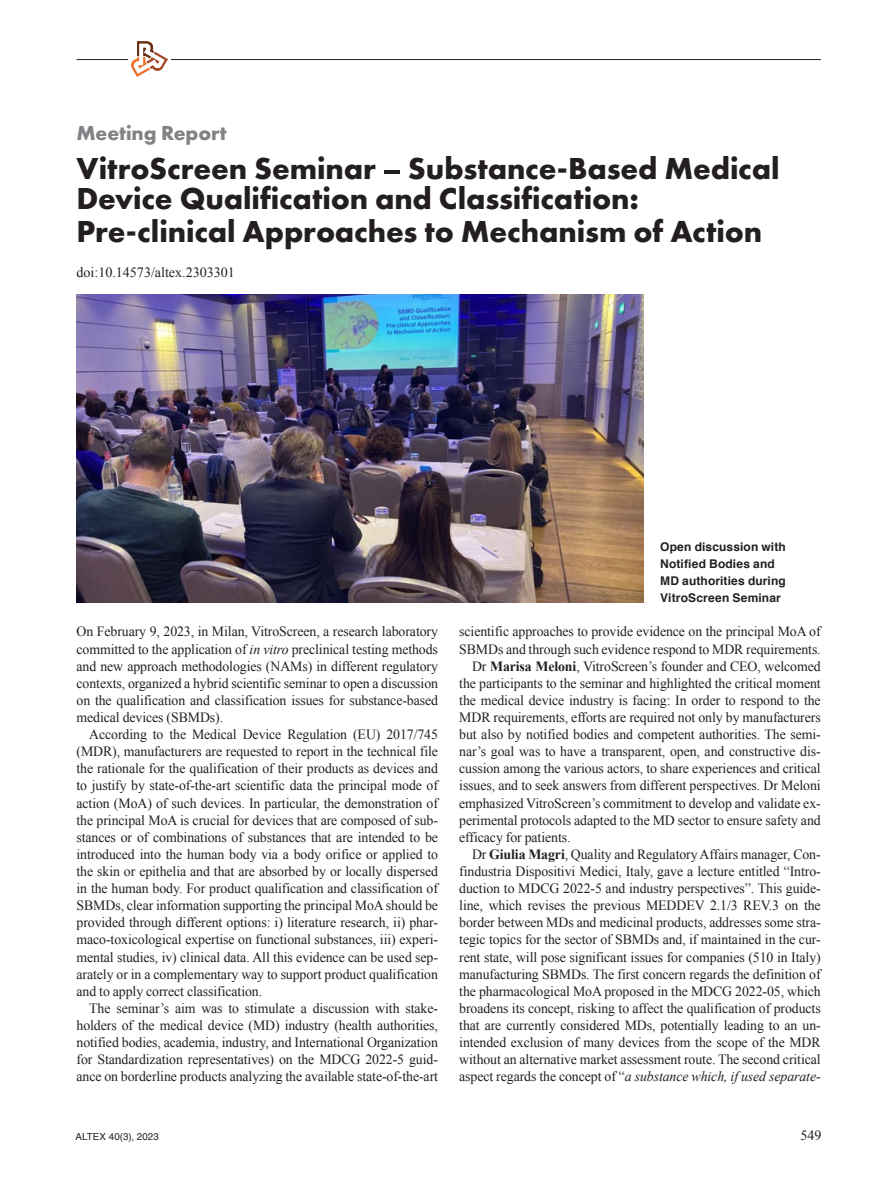
<style>
.page{position:relative;width:893px;height:1191px;background:#fff}
.page>*{position:absolute;margin:0;border:0;box-sizing:border-box;transform-origin:0 0}
._01_Titel_Futura{font:700 31.5px/30px "Futura PT";letter-spacing:-.005em;color:#231f20}
._02_Vorzeile{font:700 21px "Futura PT";letter-spacing:-.005em;color:#808285}
._11_LT_engl{font:14.1px/17.1px "Times New Roman";letter-spacing:-.005em;color:#231f20;text-align:justify}
._12_LT_ohne_Einzug{font:14.1px/17.1px "Times New Roman";letter-spacing:-.005em;color:#231f20;text-align:justify}
._30_Legende_bold{font:700 12px/17.1px "Helvetica";letter-spacing:.01em;color:#231f20}
.t1{font:9.75px "Helvetica";letter-spacing:.015em;color:#231f20}
.s1{font-family:"Times New Roman"}
.s2{font-style:italic}
.s3{font-weight:700}
</style>
<div class="page">
<hr style="left:77px;top:59px;width:744px;height:1px;background:#231f20">
<img style="left:77px;top:294px;width:566px;height:308px">
<div style="left:128px;top:37px;width:43px;height:43px;background:#fff"></div>
<img style="left:132px;top:41px;width:36px;height:36px">
<p class="_02_Vorzeile" style="left:77px;top:120px;width:152px">Meeting Report</p>
<p class="_01_Titel_Futura" style="left:77px;top:152px;width:704px">VitroScreen Seminar <span class="s1">-</span> Substance-Based Medical<br>Device Qualification and Classification:</p>
<p class="_01_Titel_Futura" style="left:77px;top:215px;width:687px">Pre-clinical Approaches to Mechanism of Action</p>
<p class="_12_LT_ohne_Einzug" style="left:77px;top:264px;width:160px">doi:10.14573/altex.2303301</p>
<p class="_12_LT_ohne_Einzug" style="left:77px;top:623px;width:363px">On February 9, 2023, in Milan, VitroScreen, a research laboratory committed to the application of <span class="s2">in vitro</span> preclinical testing methods and new approach methodologies (NAMs) in different regulatory contexts, organized a hybrid scientific seminar to open a discussion on the qualification and classification issues for substance-based medical devices (SBMDs).</p>
<p class="_11_LT_engl" style="left:77px;top:725px;width:363px;text-indent:13px">According to the Medical Device Regulation (EU) 2017/745 (MDR), manufacturers are requested to report in the technical file the rationale for the qualification of their products as devices and to justify by state-of-the-art scientific data the principal mode of action (MoA) of such devices. In particular, the demonstration of the principal MoA is crucial for devices that are composed of sub&shy;stances or of combinations of substances that are intended to be introduced into the human body via a body orifice or applied to the skin or epithelia and that are absorbed by or locally dispersed in the human body. For product qualification and classification of SBMDs, clear information supporting the principal MoA should be provided through different options: i) literature research, ii) phar&shy;maco-toxicological expertise on functional substances, iii) experi&shy;mental studies, iv) clinical data. All this evidence can be used sep&shy;arately or in a complementary way to support product qualification and to apply correct classification.</p>
<p class="_11_LT_engl" style="left:77px;top:999px;width:363px;text-indent:13px">The seminar’s aim was to stimulate a discussion with stake&shy;holders of the medical device (MD) industry (health authorities, notified bodies, academia, industry, and International Organization for Standardization representatives) on the MDCG 2022-5 guid&shy;ance on borderline products analyzing the available state-of-the-art</p>
<p class="_30_Legende_bold" style="left:660px;top:538px;width:127px">Open discussion with<br>Notified Bodies and<br>MD authorities during<br>VitroScreen Seminar</p>
<p class="_11_LT_engl" style="left:459px;top:623px;width:363px">scientific approaches to provide evidence on the principal MoA of<br>SBMDs and through such evidence respond to MDR requirements.</p>
<p class="_11_LT_engl" style="left:459px;top:657px;width:363px;text-indent:13px">Dr <span class="s3">Marisa Meloni</span>, VitroScreen’s founder and CEO, welcomed the participants to the seminar and highlighted the critical moment the medical device industry is facing: In order to respond to the MDR requirements, efforts are required not only by manufacturers but also by notified bodies and competent authorities. The semi&shy;nar’s goal was to have a transparent, open, and constructive dis&shy;cussion among the various actors, to share experiences and critical issues, and to seek answers from different perspectives. Dr Meloni emphasized VitroScreen’s commitment to develop and validate ex&shy;perimental protocols adapted to the MD sector to ensure safety and efficacy for patients.</p>
<p class="_11_LT_engl" style="left:459px;top:845px;width:363px;text-indent:13px">Dr <span class="s3">Giulia Magri</span>, Quality and Regulatory Affairs manager, Con&shy;findustria Dispositivi Medici, Italy, gave a lecture entitled “Intro&shy;duction to MDCG 2022-5 and industry perspectives”. This guide&shy;line, which revises the previous MEDDEV 2.1/3 REV.3 on the border between MDs and medicinal products, addresses some stra&shy;tegic topics for the sector of SBMDs and, if maintained in the cur&shy;rent state, will pose significant issues for companies (510 in Italy) manufacturing SBMDs. The first concern regards the definition of the pharmacological MoA proposed in the MDCG 2022-05, which broadens its concept, risking to affect the qualification of products that are currently considered MDs, potentially leading to an un&shy;intended exclusion of many devices from the scope of the MDR without an alternative market assessment route. The second critical aspect regards the concept of “<span class="s2">a substance which, if used separate-</span></p>
<p class="t1" style="left:76px;top:1129px;width:85px">ALTEX 40(3), 2023</p>
<p class="_11_LT_engl" style="left:800px;top:1126px;width:23px">549</p>
</div>
